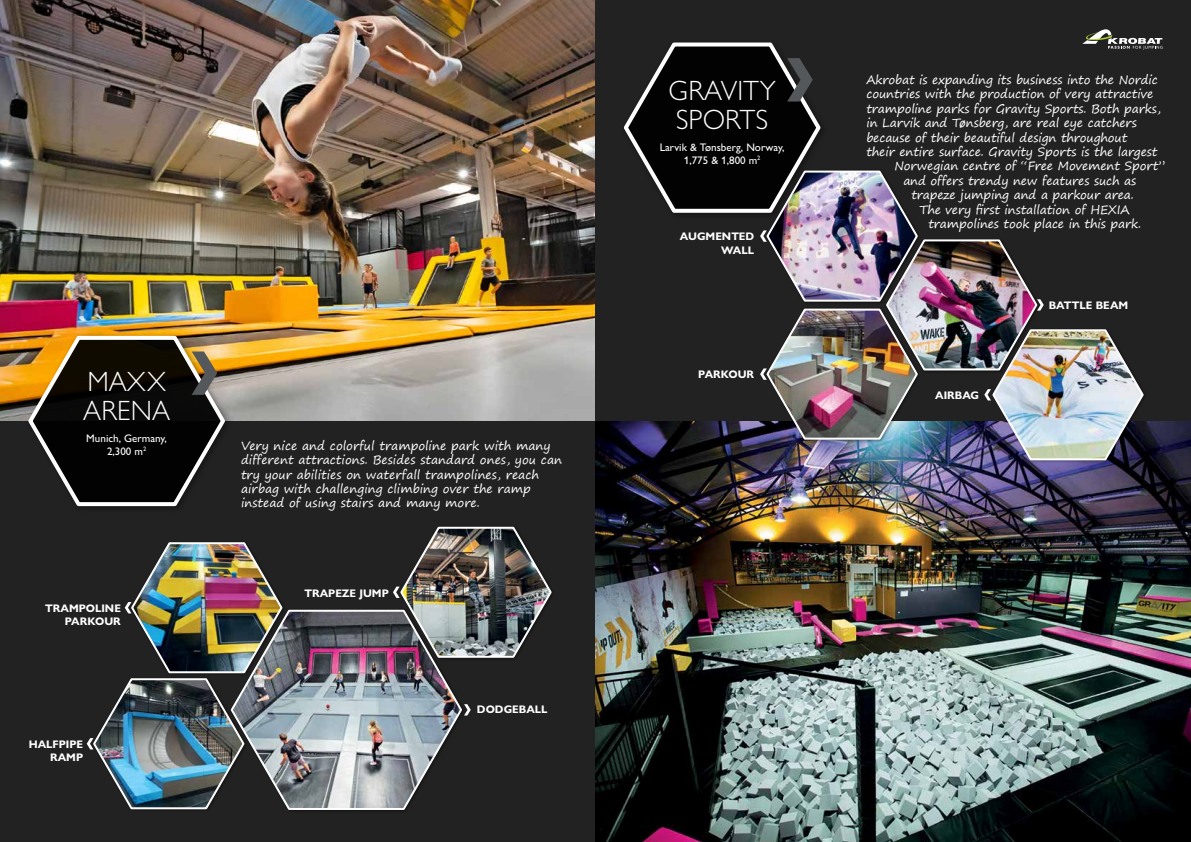
<style>
.page{position:relative;width:1191px;height:842px;background:#fff}
.page>*{position:absolute;margin:0;border:0;box-sizing:border-box;transform-origin:0 0}
.t1{font:300 28px/29px "Gill Sans Nova";color:#fff}
.t2{font:12px/14.4px "Segoe Print";letter-spacing:-.01em;color:#fff}
.t3{font:700 11px/13.2px "Gill Sans Nova";color:#fff;text-align:right}
.t4{font:500 11px/13.2px "Gill Sans Nova";color:#fff;text-align:center}
</style>
<div class="page">
<div style="left:0;top:0;width:595px;height:842px;background:#222223"></div>
<img style="left:0;top:0;width:595px;height:421px">
<div style="left:595px;top:0;width:596px;height:842px;background:#222223"></div>
<img style="left:596px;top:421px;width:595px;height:421px">
<div style="left:991px;top:327px;width:156px;height:137px;background:#000;opacity:.4"></div>
<img style="left:284px;top:609px;width:179px;height:201px">
<div style="left:399px;top:525px;width:156px;height:136px;background:#000;opacity:.4"></div>
<img style="left:393px;top:525px;width:160px;height:134px">
<svg style="left:464px;top:704px;width:7px;height:11px"></svg>
<img style="left:87px;top:542px;width:197px;height:268px">
<div style="left:25px;top:332px;width:208px;height:182px;background:#000;opacity:.4"></div>
<svg style="left:26px;top:332px;width:202px;height:176px;background:#362d1e"></svg>
<img style="left:621px;top:29px;width:541px;height:432px">
<h1 class="t1" style="left:83px;top:367px;width:88px">MAXX<br>ARENA</h1>
<p class="t4" style="left:86px;top:431px;width:82px">Munich, Germany,<br>2,300 m<sup>2</sup></p>
<p class="t3" style="left:45px;top:602px;width:77px">TRAMPOLINE<br>PARKOUR</p>
<p class="t3" style="left:29px;top:737px;width:56px">HALFPIPE<br>RAMP</p>
<p class="t2" style="left:241px;top:438px;width:322px">Very nice and colorful trampoline park with many different attractions. Besides standard ones, you can try your abilities on waterfall trampolines, reach airbag with challenging climbing over the ramp instead of using stairs and many more.</p>
<p class="t3" style="left:304px;top:586px;width:86px">TRAPEZE JUMP</p>
<p class="t3" style="left:477px;top:703px;width:72px">DODGEBALL</p>
<h1 class="t1" style="left:668px;top:76px;width:109px">GRAVITY<br>SPORTS</h1>
<p class="t4" style="left:659px;top:140px;width:126px">Larvik &amp; Tønsberg, Norway,<br>1,775 &amp; 1,800 m<sup>2</sup></p>
<p class="t3" style="left:680px;top:230px;width:76px">AUGMENTED<br>WALL</p>
<p class="t3" style="left:698px;top:368px;width:58px">PARKOUR</p>
<p class="t2" style="left:866px;top:72px;width:293px">Akrobat is expanding its business into the Nordic</p>
<p class="t2" style="left:866px;top:87px;width:288px">countries with the production of very attractive</p>
<p class="t2" style="left:866px;top:101px;width:296px">trampoline parks for Gravity Sports. Both parks,</p>
<p class="t2" style="left:866px;top:116px;width:272px">in Larvik and Tønsberg, are real eye catchers</p>
<p class="t2" style="left:866px;top:130px;width:262px">because of their beautiful design throughout</p>
<p class="t2" style="left:866px;top:144px;width:292px">their entire surface. Gravity Sports is the largest</p>
<p class="t2" style="left:894px;top:159px;width:272px">Norwegian centre of “Free Movement Sport”</p>
<p class="t2" style="left:903px;top:173px;width:234px">and offers trendy new features such as</p>
<p class="t2" style="left:911px;top:188px;width:224px">trapeze jumping and a parkour area.</p>
<p class="t2" style="left:919px;top:202px;width:212px">The very first installation of HEXIA</p>
<p class="t2" style="left:928px;top:216px;width:214px">trampolines took place in this park.</p>
<p class="t3" style="left:935px;top:389px;width:45px">AIRBAG</p>
<p class="t3" style="left:1048px;top:299px;width:81px">BATTLE BEAM</p>
</div>
